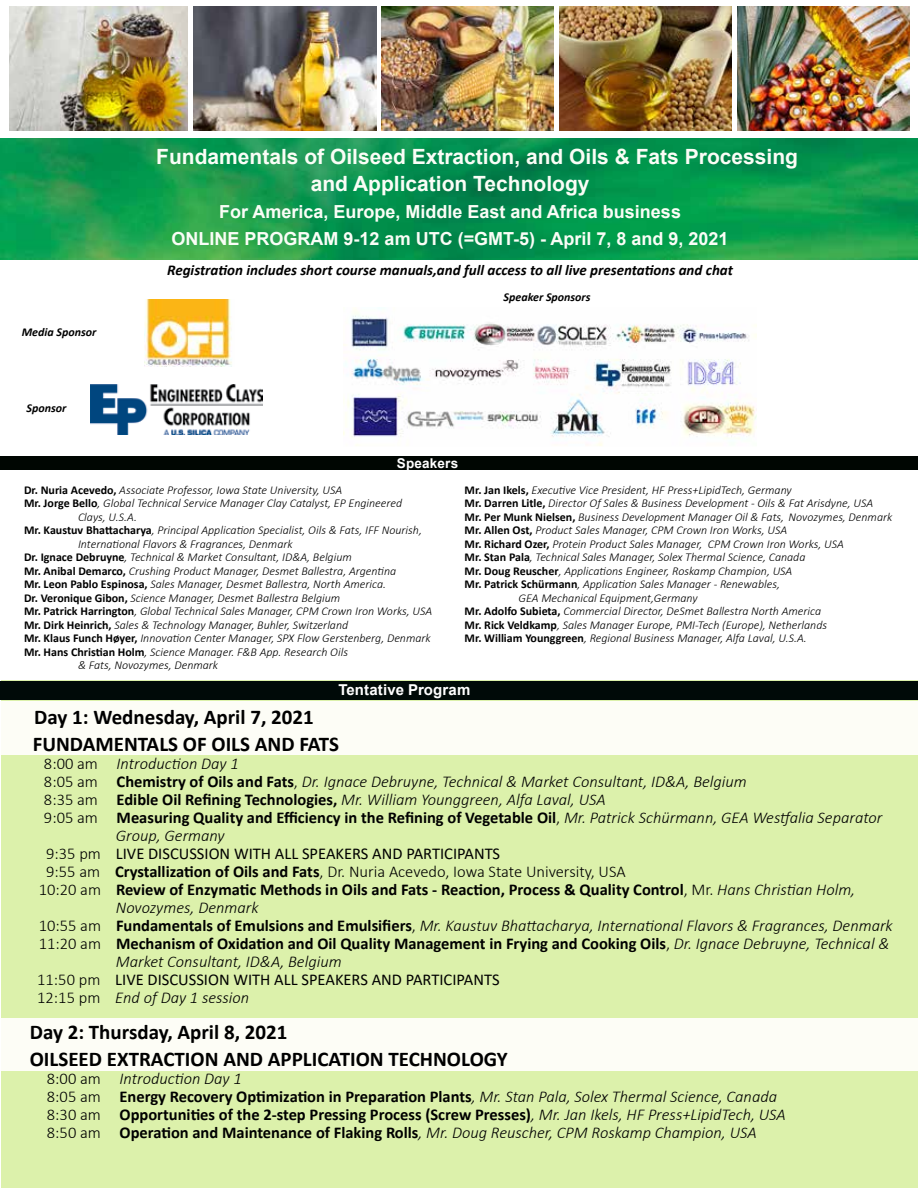
<style>
.page{position:relative;width:918px;height:1188px;background:#fff}
.page>*{position:absolute;margin:0;border:0;box-sizing:border-box;transform-origin:0 0}
.t1{font:700 21px/27px "Calibri";color:#000}
.t2{font:700 21px/27px "Arial";color:#fafdf6}
.t3{font:700 18px/27px "Arial";color:#fafdf6;text-align:center}
.t4{font:700 16.5px/18px "Calibri";color:#000}
.t5{font:italic 300 16.5px "Calibri";color:#000}
.t6{font:16.5px "Calibri";color:#000}
.t7{font:300 16.5px "Calibri";color:#000}
.t8{font:italic 700 15px "Calibri";color:#000}
.t9{font:700 15px "Arial";letter-spacing:.01em;color:#fff}
.t10{font:700 13.5px "Arial";letter-spacing:.015em;color:#fff}
.t11{font:italic 300 12px "Calibri";color:#000}
.t12{font:italic 700 12px "Calibri";color:#000}
.s1{font-weight:700;font-style:normal}
.s2{font-style:normal}
.s3{font-weight:300}
.s4{font-weight:300;font-style:italic}
.s5{font-weight:700}
</style>
<div class="page">
<img style="left:0;top:138px;width:918px;height:121px">
<div style="left:1px;top:680px;width:917px;height:508px;background:#dcf1ab"></div>
<div style="left:0;top:456px;width:918px;height:14px;background:#000602"></div>
<div style="left:0;top:681px;width:918px;height:18px;background:#000a08"></div>
<div style="left:1px;top:701px;width:916px;height:38px;background:#fdfdf6"></div>
<div style="left:1px;top:726px;width:917px;height:29px;background:#fdfdf6"></div>
<div style="left:1px;top:1041px;width:916px;height:30px;background:#fdfdf6"></div>
<div style="left:1px;top:1018px;width:917px;height:23px;background:#fdfdf6"></div>
<img style="left:9px;top:7px;width:179px;height:124px">
<img style="left:193px;top:6px;width:184px;height:124px">
<img style="left:382px;top:6px;width:172px;height:124px">
<img style="left:559px;top:7px;width:172px;height:124px">
<img style="left:737px;top:7px;width:172px;height:124px">
<img style="left:91px;top:384px;width:172px;height:50px">
<img style="left:145px;top:299px;width:87px;height:68px">
<img style="left:343px;top:310px;width:413px;height:136px">
<h1 class="t2" style="left:311px;top:143px;width:489px;text-indent:-154px">Fundamentals of Oilseed Extraction, and Oils &amp; Fats Processing and Application Technology</h1>
<h2 class="t3" style="left:172px;top:198px;width:558px">For America, Europe, Middle East and Africa business<br>ONLINE PROGRAM 9-12 am UTC (=GMT-5) - April 7, 8 and 9, 2021</h2>
<p class="t8" style="left:167px;top:259px;width:567px">Registration includes short course manuals,and full access to all live presentations and chat</p>
<p class="t12" style="left:22px;top:324px;width:76px">Media Sponsor</p>
<p class="t12" style="left:27px;top:399px;width:41px">Sponsor</p>
<p class="t12" style="left:504px;top:289px;width:88px">Speaker Sponsors</p>
<p class="t10" style="left:397px;top:454px;width:63px">Speakers</p>
<p class="t11" style="left:465px;top:482px;width:329px"><span class="s1">Mr. Jan Ikels,</span> Executive Vice President, HF Press+LipidTech, Germany</p>
<p class="t11" style="left:465px;top:496px;width:410px"><span class="s1">Mr. Darren Litle,</span> Director Of Sales &amp; Business Development - Oils &amp; Fat Arisdyne, USA</p>
<p class="t11" style="left:465px;top:509px;width:429px"><span class="s1">Mr. Per Munk Nielsen,</span> Business Development Manager Oil &amp; Fats, Novozymes, Denmark</p>
<p class="t11" style="left:465px;top:523px;width:324px"><span class="s1">Mr. Allen Ost,</span> Product Sales Manager, CPM Crown Iron Works, USA</p>
<p class="t11" style="left:465px;top:536px;width:381px"><span class="s1">Mr. Richard Ozer,</span> Protein Product Sales Manager, CPM Crown Iron Works, USA</p>
<p class="t11" style="left:465px;top:550px;width:342px"><span class="s1">Mr. Stan Pala</span>, Technical Sales Manager, Solex Thermal Science, Canada</p>
<p class="t11" style="left:465px;top:563px;width:329px"><span class="s1">Mr. Doug Reuscher</span>, Applications Engineer, Roskamp Champion, USA</p>
<p class="t11" style="left:465px;top:577px;width:317px"><span class="s1">Mr. Patrick Schürmann</span>, Application Sales Manager - Renewables,</p>
<p class="t11" style="left:519px;top:590px;width:181px">GEA Mechanical Equipment,Germany</p>
<p class="t11" style="left:465px;top:604px;width:358px"><span class="s1">Mr. Adolfo Subieta,</span> Commercial Director, DeSmet Ballestra North America</p>
<p class="t11" style="left:465px;top:617px;width:364px"><span class="s1">Mr. Rick Veldkamp</span>, Sales Manager Europe, PMI-Tech (Europe), Netherlands</p>
<p class="t11" style="left:465px;top:631px;width:344px"><span class="s1">Mr. William Younggreen</span>, Regional Business Manager, Alfa Laval, U.S.A.</p>
<p class="t9" style="left:338px;top:679px;width:134px">Tentative Program</p>
<p class="t11" style="left:24px;top:482px;width:320px"><span class="s1">Dr. Nuria Acevedo,</span> Associate Professor, Iowa State University, USA</p>
<p class="t11" style="left:24px;top:496px;width:380px"><span class="s1">Mr. Jorge Bello</span>, Global Technical Service Manager Clay Catalyst, EP Engineered</p>
<p class="t11" style="left:78px;top:509px;width:60px">Clays, U.S.A.</p>
<p class="t11" style="left:24px;top:523px;width:399px"><span class="s1">Mr. Kaustuv Bhattacharya</span>, Principal Application Specialist, Oils &amp; Fats, IFF Nourish,</p>
<p class="t11" style="left:78px;top:536px;width:216px">International Flavors &amp; Fragrances, Denmark</p>
<p class="t11" style="left:24px;top:550px;width:329px"><span class="s1">Dr. Ignace Debruyne</span>, Technical &amp; Market Consultant, ID&amp;A, Belgium</p>
<p class="t11" style="left:24px;top:563px;width:374px"><span class="s1">Mr. Anibal Demarco,</span> Crushing Product Manager, Desmet Ballestra, Argentina</p>
<p class="t11" style="left:24px;top:577px;width:364px"><span class="s1">Mr. Leon Pablo Espinosa,</span> Sales Manager, Desmet Ballestra, North America.</p>
<p class="t11" style="left:24px;top:590px;width:318px"><span class="s1">Dr. Veronique Gibon,</span> Science Manager, Desmet Ballestra Belgium</p>
<p class="t11" style="left:24px;top:604px;width:410px"><span class="s1">Mr. Patrick Harrington</span>, Global Technical Sales Manager, CPM Crown Iron Works, USA</p>
<p class="t11" style="left:24px;top:617px;width:326px"><span class="s1">Mr. Dirk Heinrich,</span> Sales &amp; Technology Manager, Buhler, Switzerland</p>
<p class="t11" style="left:24px;top:631px;width:408px"><span class="s1">Mr. Klaus Funch Høyer,</span> Innovation Center Manager, SPX Flow Gerstenberg, Denmark</p>
<p class="t11" style="left:24px;top:644px;width:325px"><span class="s1">Mr. Hans Christian Holm</span>, Science Manager. F&amp;B App. Research Oils</p>
<p class="t11" style="left:78px;top:658px;width:142px">&amp; Fats, Novozymes, Denmark</p>
<h1 class="t1" style="left:33px;top:703px;width:308px">Day 1: Wednesday, April 7, 2021<br>FUNDAMENTALS OF OILS AND FATS</h1>
<h3 class="t5" style="left:44px;top:753px;width:196px"><span class="s2">8:00 am</span> Introduction Day 1</h3>
<h3 class="t5" style="left:44px;top:771px;width:704px"><span class="s2">8:05 am</span> <span class="s1">Chemistry of Oils and Fats</span><span class="s2">,</span> Dr. Ignace Debruyne, Technical &amp; Market Consultant, ID&amp;A, Belgium</h3>
<h3 class="t5" style="left:44px;top:789px;width:563px"><span class="s2">8:35 am</span> <span class="s1">Edible Oil Refining Technologies,</span> Mr. William Younggreen, Alfa Laval, USA</h3>
<h3 class="t4" style="left:44px;top:808px;width:840px"><span class="s3">9:05 am</span> Measuring Quality and Efficiency in the Refining of Vegetable Oil<span class="s3">,</span> <span class="s4">Mr. Patrick Schürmann, GEA Westfalia Separator</span></h3>
<h3 class="t5" style="left:116px;top:825px;width:110px">Group, Germany</h3>
<h3 class="t6" style="left:46px;top:842px;width:456px"><span class="s3">9:35 pm</span> LIVE DISCUSSION WITH ALL SPEAKERS AND PARTICIPANTS</h3>
<h3 class="t7" style="left:46px;top:861px;width:581px">9:55 am <span class="s5">Crystallization of Oils and Fats</span>, Dr. Nuria Acevedo, Iowa State University, USA</h3>
<h3 class="t4" style="left:39px;top:880px;width:818px"><span class="s3">10:20 am</span> Review of Enzymatic Methods in Oils and Fats - Reaction, Process &amp; Quality Control<span class="s3">, Mr.</span> <span class="s4">Hans Christian Holm,</span></h3>
<h3 class="t5" style="left:116px;top:897px;width:144px">Novozymes, Denmark</h3>
<h3 class="t5" style="left:39px;top:915px;width:856px"><span class="s2">10:55 am</span> <span class="s1">Fundamentals of Emulsions and Emulsifiers</span><span class="s2">,</span> Mr. Kaustuv Bhattacharya, International Flavors &amp; Fragrances, Denmark</h3>
<h3 class="t4" style="left:39px;top:934px;width:852px"><span class="s3">11:20 am</span> Mechanism of Oxidation and Oil Quality Management in Frying and Cooking Oils<span class="s3">,</span> <span class="s4">Dr. Ignace Debruyne, Technical &amp;</span></h3>
<h3 class="t5" style="left:116px;top:951px;width:227px">Market Consultant, ID&amp;A, Belgium</h3>
<h3 class="t6" style="left:37px;top:968px;width:464px"><span class="s3">11:50 pm</span> LIVE DISCUSSION WITH ALL SPEAKERS AND PARTICIPANTS</h3>
<h3 class="t5" style="left:37px;top:987px;width:214px"><span class="s2">12:15 pm</span> End of Day 1 session</h3>
<h1 class="t1" style="left:30px;top:1018px;width:480px">Day 2: Thursday, April 8, 2021<br>OILSEED EXTRACTION AND APPLICATION TECHNOLOGY</h1>
<p class="t4" style="left:47px;top:1069px;width:740px"><span class="s3">8:00 am</span> <span class="s4">Introduction Day 1<br></span><span class="s3">8:05 am</span> Energy Recovery Optimization in Preparation Plants<span class="s4">, Mr. Stan Pala, Solex Thermal Science, Canada </span><span class="s3">8:30 am</span> Opportunities of the 2-step Pressing Process (Screw Presses)<span class="s4">, Mr. Jan Ikels, HF Press+LipidTech, USA </span><span class="s3">8:50 am</span> Operation and Maintenance of Flaking Rolls<span class="s4">, Mr. Doug Reuscher, CPM Roskamp Champion, USA</span></p>
</div>
